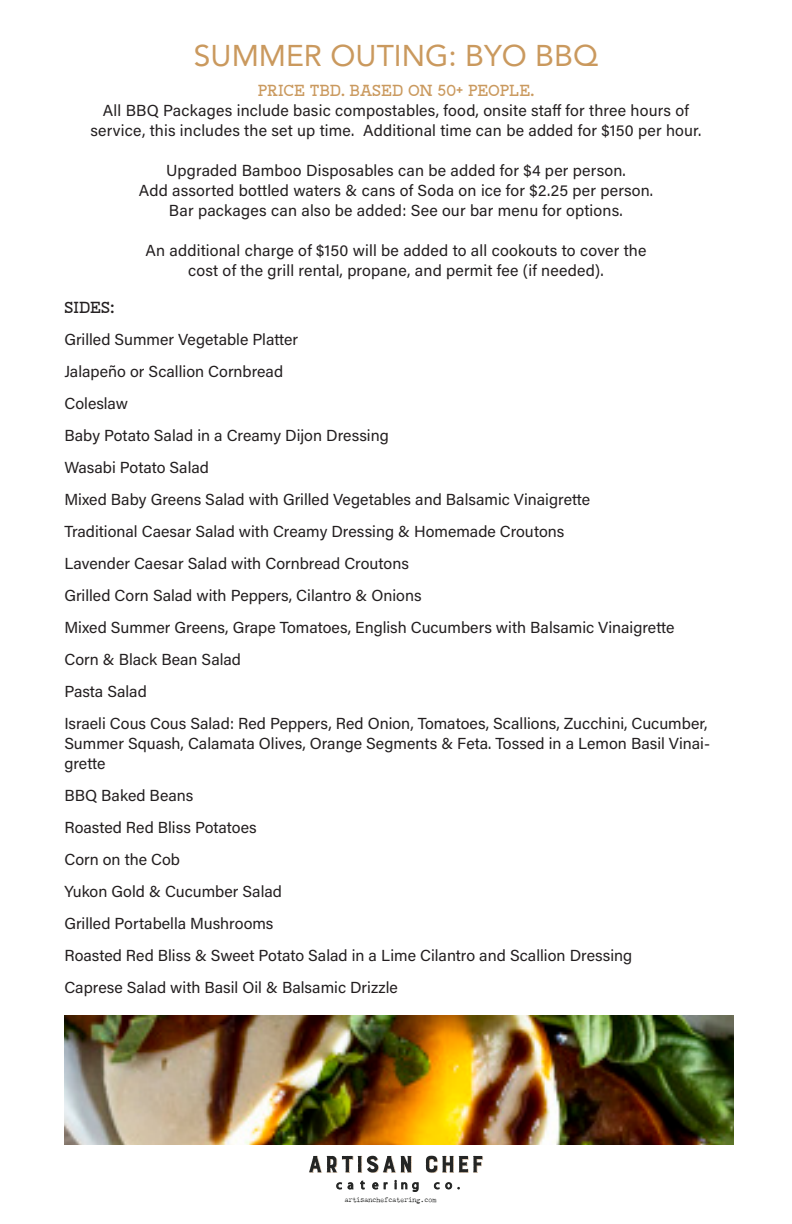
<style>
.page{position:relative;width:792px;height:1224px;background:#fff}
.page>*{position:absolute;margin:0;border:0;box-sizing:border-box;transform-origin:0 0}
.Header1{font:30px "Avenir";color:#ca995e}
.SubHead_1{font:16px/20px "Acumin Variable Concept";color:#231f20}
.SubHead_1-2{font:16px "Neilvard Four";letter-spacing:-.01em;color:#ca995e}
.SubHead_1-3{font:16px "Neilvard Four";letter-spacing:.005em;color:#231f20}
.t1{font:12.6px "Myriad Pro";letter-spacing:.415em;color:#242524}
.t2{font:12.6px "Myriad Pro";letter-spacing:.45em;color:#242524}
.t3{font:6.6px "Chandler 42";color:#242524}
</style>
<div class="page">
<img style="left:64px;top:1015px;width:670px;height:130px">
<svg style="left:309px;top:1156px;width:103px;height:17px"></svg>
<svg style="left:426px;top:1156px;width:57px;height:17px"></svg>
<p class="Header1" style="left:194px;top:31px;width:406px">SUMMER OUTING: BYO BBQ</p>
<p class="SubHead_1-2" style="left:258px;top:79px;width:278px">PRICE TBD. BASED ON 50+ PEOPLE.</p>
<p class="SubHead_1" style="left:103px;top:100px;width:588px">All BBQ Packages include basic compostables, food, onsite staff for three hours of</p>
<p class="SubHead_1" style="left:90px;top:120px;width:612px">service, this includes the set up time. Additional time can be added for $150 per hour.</p>
<p class="SubHead_1" style="left:166px;top:160px;width:461px">Upgraded Bamboo Disposables can be added for $4 per person.</p>
<p class="SubHead_1" style="left:139px;top:180px;width:516px">Add assorted bottled waters &amp; cans of Soda on ice for $2.25 per person.</p>
<p class="SubHead_1" style="left:169px;top:200px;width:455px">Bar packages can also be added: See our bar menu for options.</p>
<p class="SubHead_1" style="left:145px;top:240px;width:503px">An additional charge of $150 will be added to all cookouts to cover the</p>
<p class="SubHead_1" style="left:188px;top:260px;width:417px">cost of the grill rental, propane, and permit fee (if needed).</p>
<p class="SubHead_1-3" style="left:64px;top:296px;width:51px">SIDES:</p>
<p class="SubHead_1" style="left:64px;top:329px;width:235px">Grilled Summer Vegetable Platter</p>
<p class="SubHead_1" style="left:64px;top:361px;width:220px">Jalapeño or Scallion Cornbread</p>
<p class="SubHead_1" style="left:64px;top:393px;width:65px">Coleslaw</p>
<p class="SubHead_1" style="left:64px;top:425px;width:326px">Baby Potato Salad in a Creamy Dijon Dressing</p>
<p class="SubHead_1" style="left:64px;top:457px;width:146px">Wasabi Potato Salad</p>
<p class="SubHead_1" style="left:64px;top:489px;width:527px">Mixed Baby Greens Salad with Grilled Vegetables and Balsamic Vinaigrette</p>
<p class="SubHead_1" style="left:64px;top:521px;width:501px">Traditional Caesar Salad with Creamy Dressing &amp; Homemade Croutons</p>
<p class="SubHead_1" style="left:64px;top:553px;width:346px">Lavender Caesar Salad with Cornbread Croutons</p>
<p class="SubHead_1" style="left:64px;top:585px;width:359px">Grilled Corn Salad with Peppers, Cilantro &amp; Onions</p>
<p class="SubHead_1" style="left:64px;top:617px;width:612px">Mixed Summer Greens, Grape Tomatoes, English Cucumbers with Balsamic Vinaigrette</p>
<p class="SubHead_1" style="left:64px;top:649px;width:178px">Corn &amp; Black Bean Salad</p>
<p class="SubHead_1" style="left:64px;top:681px;width:84px">Pasta Salad</p>
<p class="SubHead_1" style="left:64px;top:713px;width:645px">Israeli Cous Cous Salad: Red Peppers, Red Onion, Tomatoes, Scallions, Zucchini, Cucumber,</p>
<p class="SubHead_1" style="left:64px;top:733px;width:647px">Summer Squash, Calamata Olives, Orange Segments &amp; Feta. Tossed in a Lemon Basil Vinai&shy;grette</p>
<p class="SubHead_1" style="left:64px;top:785px;width:131px">BBQ Baked Beans</p>
<p class="SubHead_1" style="left:64px;top:817px;width:194px">Roasted Red Bliss Potatoes</p>
<p class="SubHead_1" style="left:64px;top:849px;width:117px">Corn on the Cob</p>
<p class="SubHead_1" style="left:64px;top:881px;width:219px">Yukon Gold &amp; Cucumber Salad</p>
<p class="SubHead_1" style="left:64px;top:913px;width:211px">Grilled Portabella Mushrooms</p>
<p class="SubHead_1" style="left:64px;top:945px;width:569px">Roasted Red Bliss &amp; Sweet Potato Salad in a Lime Cilantro and Scallion Dressing</p>
<p class="SubHead_1" style="left:64px;top:977px;width:335px">Caprese Salad with Basil Oil &amp; Balsamic Drizzle</p>
<p class="t1" style="left:336px;top:1177px;width:84px">cat ering</p>
<p class="t2" style="left:434px;top:1177px;width:27px">co.</p>
<p class="t3" style="left:345px;top:1195px;width:93px">artisanchefcatering.com</p>
</div>
